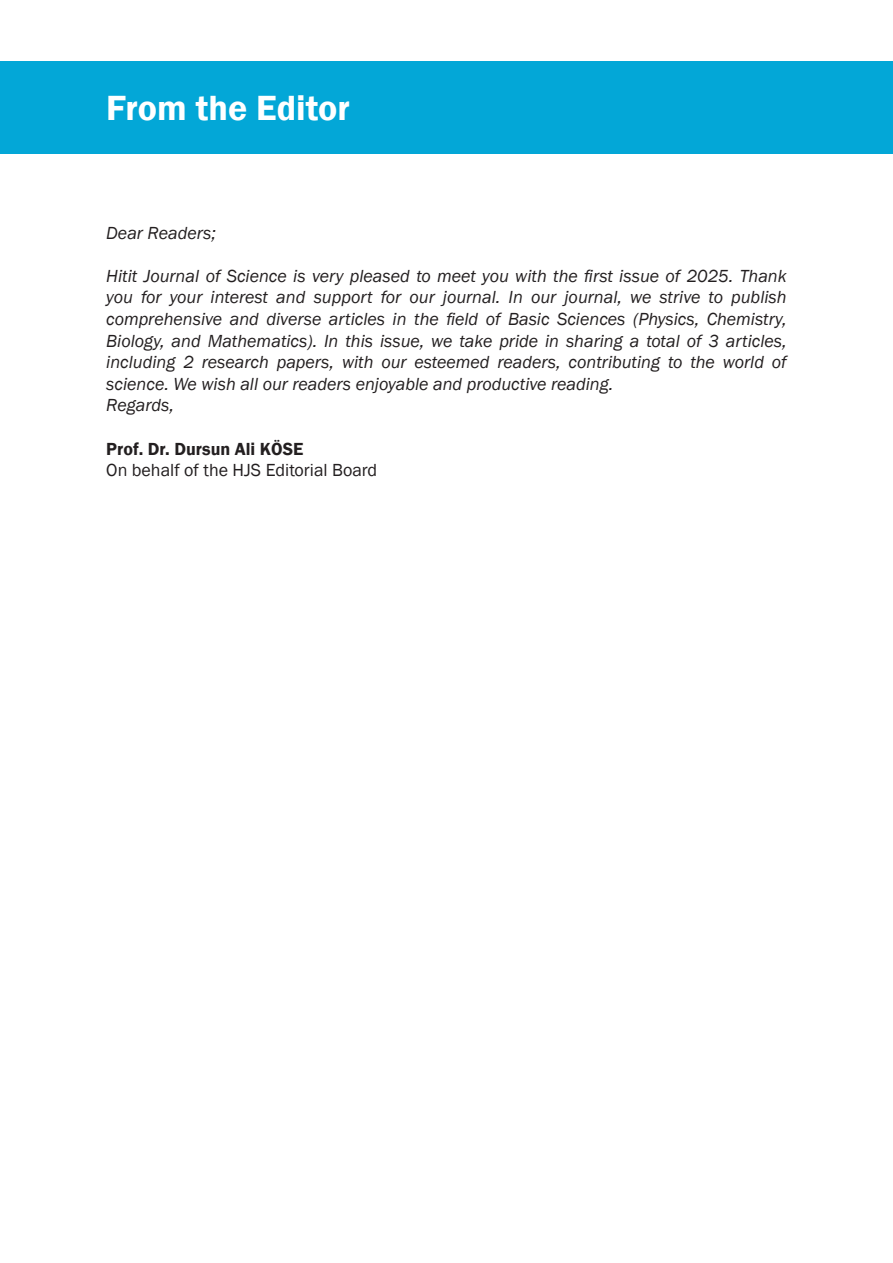
<style>
.page{position:relative;width:893px;height:1263px;background:#fff}
.page>*{position:absolute;margin:0;border:0;box-sizing:border-box;transform-origin:0 0}
.t1{font:600 36px "Franklin Gothic";color:#fff}
.t2{font:italic 18px/21.6px "Franklin Gothic";color:#231f20;text-align:justify}
.t3{font:18px "Franklin Gothic";color:#231f20}
.t4{font:600 18px "Franklin Gothic";color:#231f20}
</style>
<div class="page">
<div style="left:0;top:62px;width:893px;height:92px;background:#03a7d7"></div>
<p class="t1" style="left:106px;top:86px;width:245px">From the Editor</p>
<p class="t2" style="left:106px;top:222px;width:111px">Dear Readers;</p>
<p class="t2" style="left:106px;top:265px;width:682px">Hitit Journal of Science is very pleased to meet you with the first issue of 2025. Thank you for your interest and support for our journal. In our journal, we strive to publish comprehensive and diverse articles in the field of Basic Sciences (Physics, Chemistry, Biology, and Mathematics). In this issue, we take pride in sharing a total of 3 articles, including 2 research papers, with our esteemed readers, contributing to the world of science. We wish all our readers enjoyable and productive reading.</p>
<p class="t2" style="left:106px;top:395px;width:69px">Regards,</p>
<p class="t4" style="left:106px;top:437px;width:199px">Prof. Dr. Dursun Ali KÖSE</p>
<p class="t3" style="left:106px;top:459px;width:272px">On behalf of the HJS Editorial Board</p>
</div>
